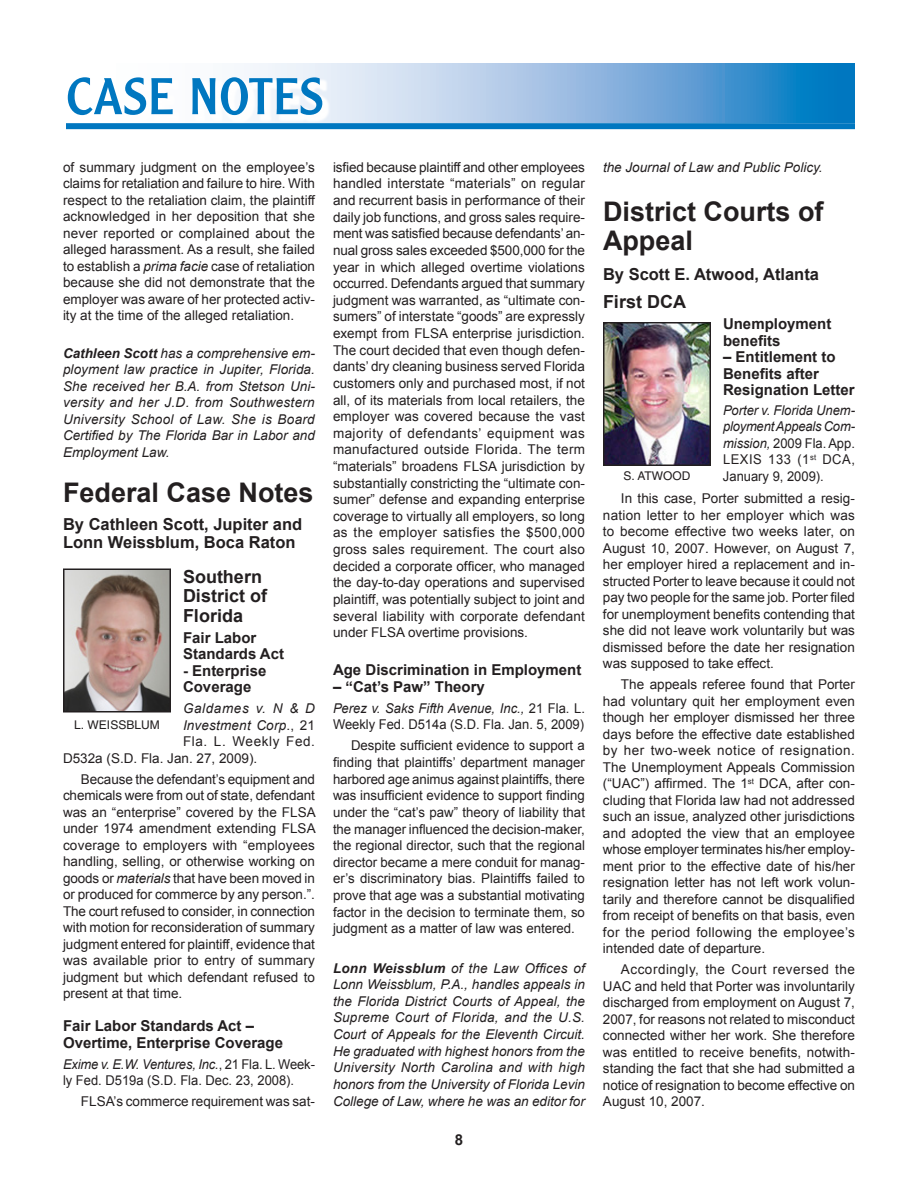
<style>
.page{position:relative;width:918px;height:1188px;background:#fff}
.page>*{position:absolute;margin:0;border:0;box-sizing:border-box;transform-origin:0 0}
.t1{font:54px "Clearface Gothic Regular DTC";color:#0077c0}
._18subh{font:700 27px/28.5px "Arial";color:#231f20}
._12subh{font:700 18px/19.5px "Arial";color:#231f20}
.byline{font:700 16.5px/18px "Arial";color:#231f20}
._10subh{font:700 15px/16.5px "Arial";color:#231f20}
.text{font:13.5px/16.5px "Arial";color:#231f20;text-align:justify}
.text-2{font:italic 13.5px/16.6px "Arial";color:#231f20;text-align:justify}
.text-3{font:13.5px/16.5px "Arial";color:#231f20;scale:.96 1}
.text-4{font:italic 13.5px/16.5px "Arial";color:#231f20;text-align:justify;scale:.96 1}
.text-5{font:13.5px "Arial";letter-spacing:.045em;color:#231f20}
.text-6{font:italic 13.5px "Arial";letter-spacing:.045em;color:#231f20}
.text-bullets{font:12px "Helvetica";color:#231f20}
.s1{font-style:italic}
.s2{font-weight:700}
.s3{font-style:normal}
</style>
<div class="page">
<svg style="left:244px;top:66px;width:608px;height:12px;background:#92bde1"></svg>
<div style="left:63px;top:63px;width:792px;height:60px;border:2px solid #fff"></div>
<svg style="left:66px;top:78px;width:789px;height:52px"></svg>
<div style="left:66px;top:123px;width:789px;height:6px;background:#0077c0"></div>
<img style="left:606px;top:325px;width:102px;height:138px">
<div style="left:603px;top:322px;width:108px;height:144px;border:2px solid #231f20"></div>
<img style="left:66px;top:571px;width:102px;height:138px">
<div style="left:63px;top:568px;width:108px;height:144px;border:2px solid #231f20"></div>
<p class="t1" style="left:66px;top:66px;width:260px">CASE NOTES</p>
<p class="text" style="left:63px;top:159px;width:254px">of summary judgment on the employee’s claims for retaliation and failure to hire. With respect to the retaliation claim, the plaintiff acknowledged in her deposition that she never reported or complained about the alleged harassment. As a result, she failed to establish a <span class="s1">prima facie</span> case of retaliation because she did not demonstrate that the employer was aware of her protected activ&shy;ity at the time of the alleged retaliation.</p>
<p class="text-2" style="left:63px;top:345px;width:254px"><span class="s2">Cathleen Scott</span> has a comprehensive em&shy;ployment law practice in Jupiter, Florida.<br>She received her B.A. from Stetson Uni&shy;versity and her J.D. from Southwestern University School of Law. She is Board Certified by The Florida Bar in Labor and Employment Law.</p>
<p class="_18subh" style="left:63px;top:479px;width:252px">Federal Case Notes</p>
<p class="byline" style="left:63px;top:516px;width:241px">By Cathleen Scott, Jupiter and<br>Lonn Weissblum, Boca Raton</p>
<p class="_12subh" style="left:183px;top:567px;width:86px">Southern<br>District of<br>Florida</p>
<p class="_10subh" style="left:183px;top:630px;width:103px">Fair Labor<br>Standards Act</p>
<p class="_10subh" style="left:183px;top:663px;width:85px">- Enterprise<br>Coverage</p>
<p class="text-6" style="left:183px;top:700px;width:134px">Galdames v. N &amp; D</p>
<p class="text-2" style="left:183px;top:717px;width:133px">Investment Corp<span class="s3">., 21</span></p>
<p class="text-5" style="left:183px;top:733px;width:134px">Fla. L. Weekly Fed.</p>
<p class="text" style="left:63px;top:750px;width:196px">D532a (S.D. Fla. Jan. 27, 2009).</p>
<p class="text" style="left:63px;top:771px;width:254px;text-indent:18px">Because the defendant’s equipment and chemicals were from out of state, defendant was an “enterprise” covered by the FLSA under 1974 amendment extending FLSA coverage to employers with “employees handling, selling, or otherwise working on goods or <span class="s1">materials</span> that have been moved in or produced for commerce by any person.”.<br>The court refused to consider, in connection with motion for reconsideration of summary judgment entered for plaintiff, evidence that was available prior to entry of summary judgment but which defendant refused to present at that time.</p>
<p class="_10subh" style="left:63px;top:1018px;width:222px">Fair Labor Standards Act –<br>Overtime, Enterprise Coverage</p>
<p class="text-3" style="left:63px;top:1056px;width:264px"><span class="s1">Exime v. E.W. Ventures, Inc.</span>, 21 Fla. L. Week&shy;ly Fed. D519a (S.D. Fla. Dec. 23, 2008).</p>
<p class="text" style="left:81px;top:1093px;width:236px">FLSA’s commerce requirement was sat-</p>
<p class="text-bullets" style="left:74px;top:718px;width:85px">L. WEISSBLUM</p>
<p class="text" style="left:333px;top:159px;width:254px">isfied because plaintiff and other employees handled interstate “materials” on regular and recurrent basis in performance of their daily job functions, and gross sales require&shy;ment was satisfied because defendants’ an&shy;nual gross sales exceeded $500,000 for the year in which alleged overtime violations occurred. Defendants argued that summary judgment was warranted, as “ultimate con&shy;sumers” of interstate “goods” are expressly exempt from FLSA enterprise jurisdiction.<br>The court decided that even though defen&shy;dants’ dry cleaning business served Florida customers only and purchased most, if not all, of its materials from local retailers, the employer was covered because the vast majority of defendants’ equipment was manufactured outside Florida. The term “materials” broadens FLSA jurisdiction by substantially constricting the “ultimate con&shy;sumer” defense and expanding enterprise coverage to virtually all employers, so long as the employer satisfies the $500,000 gross sales requirement. The court also decided a corporate officer, who managed the day-to-day operations and supervised plaintiff, was potentially subject to joint and several liability with corporate defendant under FLSA overtime provisions.</p>
<p class="_10subh" style="left:333px;top:662px;width:250px">Age Discrimination in Employment</p>
<p class="_10subh" style="left:333px;top:679px;width:153px">– “Cat’s Paw” Theory</p>
<p class="text-3" style="left:333px;top:700px;width:264px"><span class="s1">Perez v. Saks Fifth Avenue, Inc.,</span> 21 Fla. L.<br>Weekly Fed. D514a (S.D. Fla. Jan. 5, 2009)</p>
<p class="text" style="left:333px;top:738px;width:254px;text-indent:18px">Despite sufficient evidence to support a finding that plaintiffs’ department manager harbored age animus against plaintiffs, there was insufficient evidence to support finding under the “cat’s paw” theory of liability that the manager influenced the decision-maker, the regional director, such that the regional director became a mere conduit for manag&shy;er’s discriminatory bias. Plaintiffs failed to prove that age was a substantial motivating factor in the decision to terminate them, so judgment as a matter of law was entered.</p>
<p class="text-2" style="left:333px;top:960px;width:254px"><span class="s2">Lonn Weissblum</span> of the Law Offices of Lonn Weissblum, P.A., handles appeals in the Florida District Courts of Appeal, the Supreme Court of Florida, and the U.S.<br>Court of Appeals for the Eleventh Circuit.<br>He graduated with highest honors from the University North Carolina and with high honors from the University of Florida Levin College of Law, where he was an editor for</p>
<p class="text-2" style="left:603px;top:159px;width:221px">the Journal of Law and Public Policy.</p>
<p class="_18subh" style="left:603px;top:199px;width:222px">District Courts of<br>Appeal</p>
<p class="byline" style="left:603px;top:266px;width:218px">By Scott E. Atwood, Atlanta</p>
<p class="_12subh" style="left:603px;top:293px;width:84px">First DCA</p>
<p class="_10subh" style="left:723px;top:316px;width:110px">Unemployment benefits</p>
<p class="_10subh" style="left:723px;top:349px;width:133px">– Entitlement to<br>Benefits after<br>Resignation Letter</p>
<p class="text-4" style="left:723px;top:402px;width:139px">Porter v. Florida Unem&shy;ployment Appeals Com&shy;mission, <span class="s3">2009 Fla.App.<br>LEXIS 133 (1</span><sup>st</sup> <span class="s3">DCA, January 9, 2009).</span></p>
<p class="text" style="left:603px;top:490px;width:254px;text-indent:18px">In this case, Porter submitted a resig&shy;nation letter to her employer which was to become effective two weeks later, on August 10, 2007. However, on August 7, her employer hired a replacement and in&shy;structed Porter to leave because it could not pay two people for the same job. Porter filed for unemployment benefits contending that she did not leave work voluntarily but was dismissed before the date her resignation was supposed to take effect.</p>
<p class="text" style="left:603px;top:676px;width:254px;text-indent:18px">The appeals referee found that Porter had voluntary quit her employment even though her employer dismissed her three days before the effective date established by her two-week notice of resignation.<br>The Unemployment Appeals Commission (“UAC”) affirmed. The 1<sup>st</sup> DCA, after con&shy;cluding that Florida law had not addressed such an issue, analyzed other jurisdictions and adopted the view that an employee whose employer terminates his/her employ&shy;ment prior to the effective date of his/her resignation letter has not left work volun&shy;tarily and therefore cannot be disqualified from receipt of benefits on that basis, even for the period following the employee’s intended date of departure.</p>
<p class="text" style="left:603px;top:961px;width:254px;text-indent:18px">Accordingly, the Court reversed the UAC and held that Porter was involuntarily discharged from employment on August 7, 2007, for reasons not related to misconduct connected wither her work. She therefore was entitled to receive benefits, notwith&shy;standing the fact that she had submitted a notice of resignation to become effective on August 10, 2007.</p>
<p class="text-bullets" style="left:623px;top:469px;width:69px">S. ATWOOD</p>
</div>
